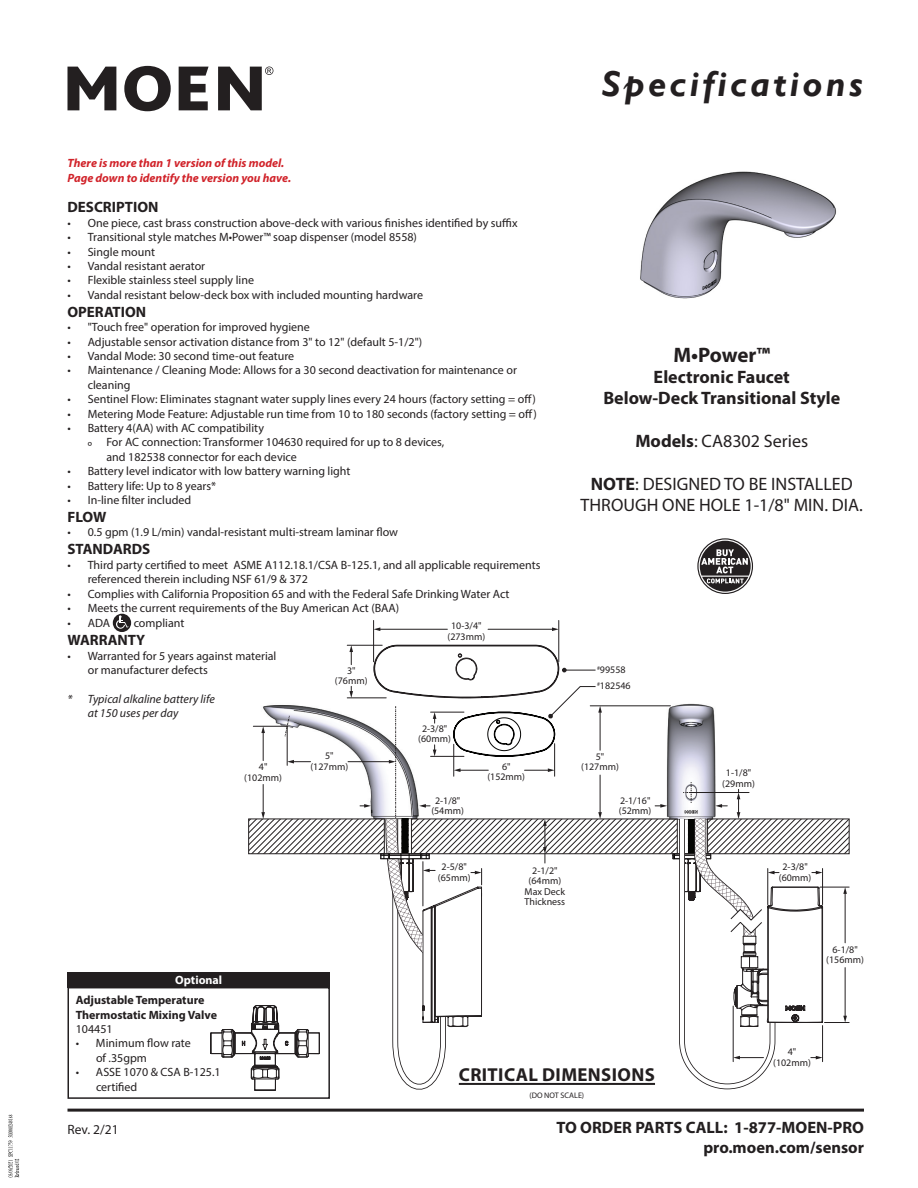
<style>
.page{position:relative;width:918px;height:1188px;background:#fff}
.page>*{position:absolute;margin:0;border:0;box-sizing:border-box;transform-origin:0 0}
.t1{font:italic 700 36px "Gill Sans";letter-spacing:.09em;color:#231f20}
.Model_Family{font:700 21px "Myriad Pro";letter-spacing:-.01em;color:#231f20}
.t2{font:700 18.75px "Myriad Pro";letter-spacing:.02em;color:#231f20}
.Model_Numbers{font:18px/21.6px "Myriad Pro";color:#231f20;text-align:center}
.Model_Function{font:700 18px "Myriad Pro";color:#231f20}
.t3{font:700 16.5px "Myriad Pro";color:#231f20}
.Section_Heading{font:700 15px "Myriad Pro";color:#231f20}
.t4{font:13.5px "Myriad Pro";color:#231f20}
.Bullets{font:12px/14.4px "Myriad Pro";color:#231f20}
.Bullets-2{font:italic 700 12px "Myriad Pro";color:#d1232a}
.t5{font:700 12px/14.4px "Myriad Pro";color:#231f20}
.Bullets-3{font:italic 12px/14.4px "Myriad Pro";color:#231f20}
.Bullets-4{font:700 12px "Myriad Pro";color:#fff}
.t6{font:10.05px/10.4px "Myriad Pro";color:#231f20;text-align:center}
.t7{font:8.1px "Myriad Pro";color:#231f20}
.s1{font-weight:700}
</style>
<div class="page">
<hr style="left:488px;top:629px;width:65px;height:1px;background:#231f20">
<svg style="left:552px;top:627px;width:6px;height:4px"></svg>
<hr style="left:379px;top:629px;width:68px;height:1px;background:#231f20">
<svg style="left:374px;top:627px;width:6px;height:4px"></svg>
<hr style="left:558px;top:620px;width:1px;height:42px;background:#231f20">
<hr style="left:373px;top:620px;width:1px;height:42px;background:#231f20">
<svg style="left:68px;top:67px;width:48px;height:43px"></svg>
<svg style="left:124px;top:66px;width:47px;height:45px"></svg>
<svg style="left:179px;top:67px;width:30px;height:43px"></svg>
<svg style="left:218px;top:67px;width:55px;height:43px"></svg>
<div style="left:113px;top:614px;width:18px;height:18px;background:#231f20;border-radius:50%"></div>
<svg style="left:116px;top:615px;width:13px;height:14px"></svg>
<hr style="left:68px;top:1109px;width:796px;height:3px;background:#231f20">
<svg style="left:700px;top:541px;width:51px;height:51px"></svg>
<div style="left:697px;top:538px;width:56px;height:56px;border:1px solid #231f20;border-radius:50%"></div>
<div style="left:68px;top:987px;width:262px;height:112px;border:2px solid #231f20"></div>
<div style="left:68px;top:972px;width:262px;height:16px;background:#231f20"></div>
<svg style="left:210px;top:645px;width:639px;height:446px"></svg>
<img style="left:640px;top:171px;width:196px;height:128px">
<svg style="left:8px;top:1115px;width:11px;height:62px"></svg>
<p class="t1" style="left:602px;top:63px;width:262px">Specifications</p>
<p class="Bullets-2" style="left:68px;top:156px;width:218px">There is more than 1 version of this model.</p>
<p class="Bullets-2" style="left:68px;top:170px;width:225px">Page down to identify the version you have.</p>
<p class="Section_Heading" style="left:68px;top:198px;width:92px">DESCRIPTION</p>
<p class="Bullets" style="left:68px;top:215px;width:452px">• One piece, cast brass construction above-deck with various finishes identified by suffix</p>
<p class="Bullets" style="left:68px;top:230px;width:351px">• Transitional style matches M•Power™ soap dispenser (model 8558)</p>
<p class="Bullets" style="left:68px;top:244px;width:89px">• Single mount</p>
<p class="Bullets" style="left:68px;top:259px;width:139px">• Vandal resistant aerator</p>
<p class="Bullets" style="left:68px;top:273px;width:188px">• Flexible stainless steel supply line</p>
<p class="Bullets" style="left:68px;top:287px;width:357px">• Vandal resistant below-deck box with included mounting hardware</p>
<p class="Section_Heading" style="left:68px;top:302px;width:80px">OPERATION</p>
<p class="Bullets" style="left:68px;top:320px;width:244px">• "Touch free" operation for improved hygiene</p>
<p class="Bullets" style="left:68px;top:334px;width:356px">• Adjustable sensor activation distance from 3" to 12" (default 5-1/2")</p>
<p class="Bullets" style="left:68px;top:349px;width:228px">• Vandal Mode: 30 second time-out feature</p>
<p class="Bullets" style="left:88px;top:363px;width:431px;text-indent:-20px">• Maintenance / Cleaning Mode: Allows for a 30 second deactivation for maintenance or cleaning</p>
<p class="Bullets" style="left:68px;top:392px;width:470px">• Sentinel Flow: Eliminates stagnant water supply lines every 24 hours (factory setting = off)</p>
<p class="Bullets" style="left:68px;top:406px;width:471px">• Metering Mode Feature: Adjustable run time from 10 to 180 seconds (factory setting = off)</p>
<p class="Bullets" style="left:68px;top:421px;width:198px">• Battery 4(AA) with AC compatibility</p>
<p class="Bullets" style="left:107px;top:435px;width:339px;text-indent:-19px">º For AC connection: Transformer 104630 required for up to 8 devices, and 182538 connector for each device</p>
<p class="Bullets" style="left:68px;top:464px;width:285px">• Battery level indicator with low battery warning light</p>
<p class="Bullets" style="left:68px;top:478px;width:150px">• Battery life: Up to 8 years*</p>
<p class="Bullets" style="left:68px;top:493px;width:125px">• In-line filter included</p>
<p class="Section_Heading" style="left:68px;top:507px;width:40px">FLOW</p>
<p class="Bullets" style="left:68px;top:525px;width:332px">• 0.5 gpm (1.9 L/min) vandal-resistant multi-stream laminar flow</p>
<p class="Section_Heading" style="left:68px;top:540px;width:84px">STANDARDS</p>
<p class="Bullets" style="left:88px;top:557px;width:454px;text-indent:-20px">• Third party certified to meet ASME A112.18.1/CSA B-125.1, and all applicable requirements referenced therein including NSF 61/9 &amp; 372</p>
<p class="Bullets" style="left:68px;top:586px;width:444px">• Complies with California Proposition 65 and with the Federal Safe Drinking Water Act</p>
<p class="Bullets" style="left:68px;top:601px;width:333px">• Meets the current requirements of the Buy American Act (BAA)</p>
<p class="Bullets" style="left:68px;top:616px;width:44px">• ADA</p>
<p class="Bullets" style="left:134px;top:616px;width:52px">compliant</p>
<p class="Section_Heading" style="left:68px;top:630px;width:79px">WARRANTY</p>
<p class="Bullets" style="left:88px;top:648px;width:190px;text-indent:-20px">• Warranted for 5 years against material or manufacturer defects</p>
<p class="Bullets-3" style="left:88px;top:692px;width:129px;text-indent:-20px">* Typical alkaline battery life at 150 uses per day</p>
<p class="t6" style="left:448px;top:621px;width:39px">10-3/4" (273mm)</p>
<p class="t6" style="left:335px;top:665px;width:34px">3" (76mm)</p>
<p class="t6" style="left:325px;top:751px;width:10px">5"</p>
<p class="t6" style="left:259px;top:762px;width:10px">4"</p>
<p class="t6" style="left:310px;top:761px;width:39px">(127mm)</p>
<p class="t6" style="left:244px;top:772px;width:39px">(102mm)</p>
<p class="t6" style="left:418px;top:723px;width:34px">2-3/8" (60mm)</p>
<p class="t6" style="left:431px;top:795px;width:34px">2-1/8" (54mm)</p>
<p class="t6" style="left:487px;top:761px;width:39px">6" (152mm)</p>
<p class="Model_Family" style="left:673px;top:341px;width:98px">M•Power™</p>
<p class="Model_Function" style="left:654px;top:365px;width:138px">Electronic Faucet</p>
<p class="Model_Function" style="left:603px;top:386px;width:238px">Below-Deck Transitional Style</p>
<p class="Model_Numbers" style="left:635px;top:430px;width:174px"><span class="s1">Models</span>: CA8302 Series</p>
<p class="Model_Numbers" style="left:581px;top:473px;width:284px"><span class="s1">NOTE</span>: DESIGNED TO BE INSTALLED<br>THROUGH ONE HOLE 1-1/8" MIN. DIA.</p>
<p class="t6" style="left:597px;top:664px;width:30px"><sup>#</sup>99558</p>
<p class="t6" style="left:597px;top:681px;width:35px"><sup>#</sup>182546</p>
<p class="t6" style="left:581px;top:751px;width:39px">5" (127mm)</p>
<p class="t6" style="left:619px;top:795px;width:34px;text-align:left">2-1/16" (52mm)</p>
<p class="t6" style="left:722px;top:768px;width:34px">1-1/8" (29mm)</p>
<p class="Bullets-4" style="left:175px;top:972px;width:49px">Optional</p>
<p class="t6" style="left:438px;top:862px;width:34px">2-5/8" (65mm)</p>
<p class="t6" style="left:525px;top:865px;width:42px">2-1/2" (64mm)<br>Max Deck<br>Thickness</p>
<p class="t6" style="left:779px;top:862px;width:34px">2-3/8" (60mm)</p>
<p class="t6" style="left:826px;top:944px;width:39px">6-1/8" (156mm)</p>
<p class="t5" style="left:76px;top:993px;width:143px">Adjustable Temperature<br>Thermostatic Mixing Valve</p>
<p class="Bullets" style="left:76px;top:1022px;width:38px">104451</p>
<p class="Bullets" style="left:96px;top:1036px;width:96px;text-indent:-20px">• Minimum flow rate of .35gpm</p>
<p class="Bullets" style="left:96px;top:1065px;width:126px;text-indent:-20px">• ASSE 1070 &amp; CSA B-125.1 certified</p>
<p class="t4" style="left:68px;top:1121px;width:53px">Rev. 2/21</p>
<p class="t2" style="left:459px;top:1062px;width:198px">CRITICAL DIMENSIONS</p>
<p class="t7" style="left:529px;top:1090px;width:56px">(DO NOT SCALE)</p>
<p class="t6" style="left:773px;top:1047px;width:39px">4" (102mm)</p>
<p class="t3" style="left:557px;top:1117px;width:309px">TO ORDER PARTS CALL: 1-877-MOEN-PRO</p>
<p class="t3" style="left:703px;top:1137px;width:162px">pro.moen.com/sensor</p>
</div>
